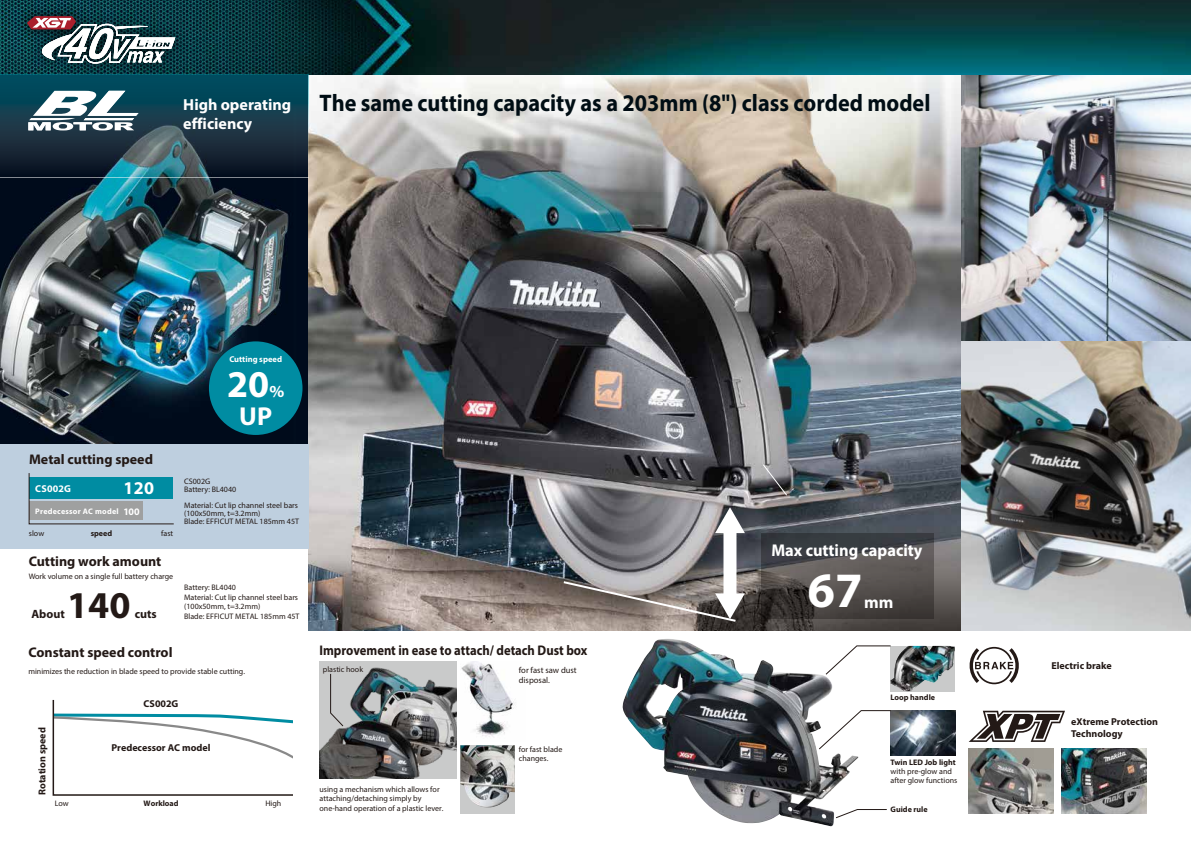
<style>
.page{position:relative;width:1191px;height:842px;background:#fff}
.page>*{position:absolute;margin:0;border:0;box-sizing:border-box;transform-origin:0 0}
.t1{font:700 49.7px "Myriad Pro";color:#fff}
.t2{font:700 38px "Myriad Pro";color:#231916}
.t3{font:700 38px "Myriad Pro";color:#fff}
.t4{font:700 26px "Myriad Pro";color:#fff}
.t5{font:700 24px "Myriad Pro";color:#000d14;scale:.93 1}
.t6{font:700 18px "Myriad Pro";color:#fff}
.t7{font:700 17px "Myriad Pro";color:#fff;scale:.96 1}
.t8{font:700 17px "Myriad Pro";color:#fff}
.t9{font:700 16.9px "Myriad Pro";color:#fff}
.t10{font:700 16px/19.2px "Myriad Pro";color:#fff}
.t11{font:700 14px "Myriad Pro";color:#231916}
.t12{font:700 14px "Myriad Pro";color:#231916;scale:.9 1}
.t13{font:700 12px "Myriad Pro";color:#231916}
.t14{font:700 10px/12px "Myriad Pro";color:#231916}
.t15{font:700 10px "Myriad Pro";letter-spacing:.02em;color:#fff}
.t16{font:8.6px/10.3px "Myriad Pro";color:#231916}
.t17{font:700 8.5px "Myriad Pro";color:#fff}
.t18{font:8px/9.6px "Myriad Pro";color:#231916}
.t19{font:700 8px "Myriad Pro";color:#231916}
.t20{font:700 8px "Myriad Pro";letter-spacing:.03em;color:#fff}
</style>
<div class="page">
<svg style="left:969px;top:647px;width:50px;height:37px"></svg>
<div style="left:0;top:74px;width:326px;height:442px;background:#000b1c"></div>
<img style="left:0;top:177px;width:297px;height:267px">
<img style="left:309px;top:74px;width:652px;height:557px">
<img style="left:961px;top:74px;width:230px;height:557px">
<img style="left:0;top:0;width:1191px;height:74px">
<svg style="left:27px;top:16px;width:148px;height:48px"></svg>
<svg style="left:0;top:74px;width:309px;height:103px;background:#173e4d"></svg>
<svg style="left:28px;top:91px;width:110px;height:39px;background:#8ca3ab"></svg>
<div style="left:209px;top:341px;width:93px;height:94px;background:#008ca2;border-radius:50%"></div>
<svg style="left:949px;top:646px;width:6px;height:45px"></svg>
<img style="left:890px;top:646px;width:59px;height:45px">
<img style="left:890px;top:711px;width:65px;height:45px">
<img style="left:622px;top:639px;width:236px;height:187px">
<img style="left:319px;top:662px;width:138px;height:117px">
<img style="left:461px;top:662px;width:53px;height:75px">
<div style="left:460px;top:745px;width:55px;height:69px;background:#c9caca"></div>
<img style="left:460px;top:745px;width:55px;height:62px">
<img style="left:968px;top:748px;width:85px;height:66px">
<img style="left:1061px;top:748px;width:85px;height:66px">
<svg style="left:762px;top:464px;width:25px;height:32px"></svg>
<svg style="left:968px;top:711px;width:97px;height:31px"></svg>
<div style="left:723px;top:529px;width:13px;height:69px;background:#fff"></div>
<svg style="left:715px;top:507px;width:30px;height:26px"></svg>
<svg style="left:561px;top:580px;width:184px;height:43px;background:#908883"></svg>
<svg style="left:761px;top:533px;width:173px;height:86px;background:#4a4747"></svg>
<div style="left:0;top:444px;width:309px;height:105px;background:#becfdf"></div>
<hr style="left:29px;top:524px;width:145px;height:1px;background:#fff">
<svg style="left:29px;top:473px;width:145px;height:51px"></svg>
<svg style="left:52px;top:699px;width:241px;height:97px"></svg>
<svg style="left:818px;top:710px;width:73px;height:40px"></svg>
<svg style="left:835px;top:809px;width:52px;height:9px"></svg>
<svg style="left:825px;top:645px;width:66px;height:30px"></svg>
<svg style="left:330px;top:673px;width:14px;height:54px"></svg>
<h3 class="t10" style="left:183px;top:94px;width:109px">High operating efficiency</h3>
<h3 class="t5" style="left:319px;top:87px;width:658px">The same cutting capacity as a 203mm (8") class corded model</h3>
<h3 class="t11" style="left:29px;top:450px;width:125px">Metal cutting speed</h3>
<p class="t17" style="left:229px;top:354px;width:54px">Cutting speed</p>
<h2 class="t3" style="left:227px;top:359px;width:44px">20</h2>
<h3 class="t9" style="left:269px;top:380px;width:16px">%</h3>
<h3 class="t4" style="left:239px;top:399px;width:34px">UP</h3>
<p class="t15" style="left:35px;top:482px;width:37px">CS002G</p>
<h3 class="t6" style="left:124px;top:476px;width:32px">120</h3>
<p class="t18" style="left:184px;top:477px;width:54px;line-height:8px">CS002G<br>Battery: BL4040</p>
<p class="t18" style="left:184px;top:501px;width:116px;line-height:8px">Material: Cut lip channel steel bars (100x50mm, t=3.2mm)<br>Blade: EFFICUT METAL 185mm 45T</p>
<p class="t15" style="left:124px;top:505px;width:18px">100</p>
<p class="t20" style="left:35px;top:506px;width:85px">Predecessor AC model</p>
<p class="t18" style="left:29px;top:528px;width:17px">slow</p>
<p class="t19" style="left:91px;top:528px;width:23px">speed</p>
<p class="t18" style="left:161px;top:528px;width:14px">fast</p>
<h3 class="t11" style="left:29px;top:552px;width:134px">Cutting work amount</h3>
<p class="t18" style="left:29px;top:571px;width:146px">Work volume on a single full battery charge</p>
<h3 class="t13" style="left:31px;top:606px;width:35px">About</h3>
<h2 class="t2" style="left:67px;top:580px;width:65px">140</h2>
<h3 class="t13" style="left:135px;top:606px;width:24px">cuts</h3>
<h3 class="t11" style="left:28px;top:643px;width:146px">Constant speed control</h3>
<p class="t18" style="left:184px;top:582px;width:117px">Battery: BL4040<br>Material: Cut lip channel steel bars (100x50mm, t=3.2mm)<br>Blade: EFFICUT METAL 185mm 45T</p>
<p class="t18" style="left:28px;top:666px;width:218px">minimizes the reduction in blade speed to provide stable cutting.</p>
<p class="t14" style="left:36px;top:795px;width:69px;rotate:-90deg">Rotation speed</p>
<p class="t14" style="left:144px;top:697px;width:36px">CS002G</p>
<p class="t14" style="left:111px;top:741px;width:101px">Predecessor AC model</p>
<p class="t18" style="left:55px;top:798px;width:16px">Low</p>
<p class="t19" style="left:144px;top:797px;width:36px">Workload</p>
<p class="t18" style="left:265px;top:798px;width:17px">High</p>
<h3 class="t12" style="left:319px;top:641px;width:299px">Improvement in ease to attach/ detach Dust box</h3>
<p class="t18" style="left:323px;top:664px;width:42px">plastic hook</p>
<p class="t18" style="left:319px;top:784px;width:125px">using a mechanism which allows for attaching/detaching simply by one-hand operation of a plastic lever.</p>
<p class="t16" style="left:519px;top:665px;width:59px">for fast saw dust disposal.</p>
<p class="t18" style="left:519px;top:744px;width:45px">for fast blade changes.</p>
<h3 class="t7" style="left:771px;top:539px;width:159px">Max cutting capacity</h3>
<h1 class="t1" style="left:807px;top:558px;width:57px">67</h1>
<h3 class="t8" style="left:864px;top:591px;width:31px">mm</h3>
<p class="t19" style="left:890px;top:692px;width:46px">Loop handle</p>
<p class="t19" style="left:890px;top:757px;width:67px">Twin LED Job light</p>
<p class="t19" style="left:890px;top:804px;width:39px">Guide rule</p>
<p class="t18" style="left:890px;top:766px;width:68px">with pre-glow and after glow functions</p>
<p class="t14" style="left:1051px;top:659px;width:62px">Electric brake</p>
<p class="t14" style="left:1071px;top:715px;width:88px">eXtreme Protection<br>Technology</p>
</div>
